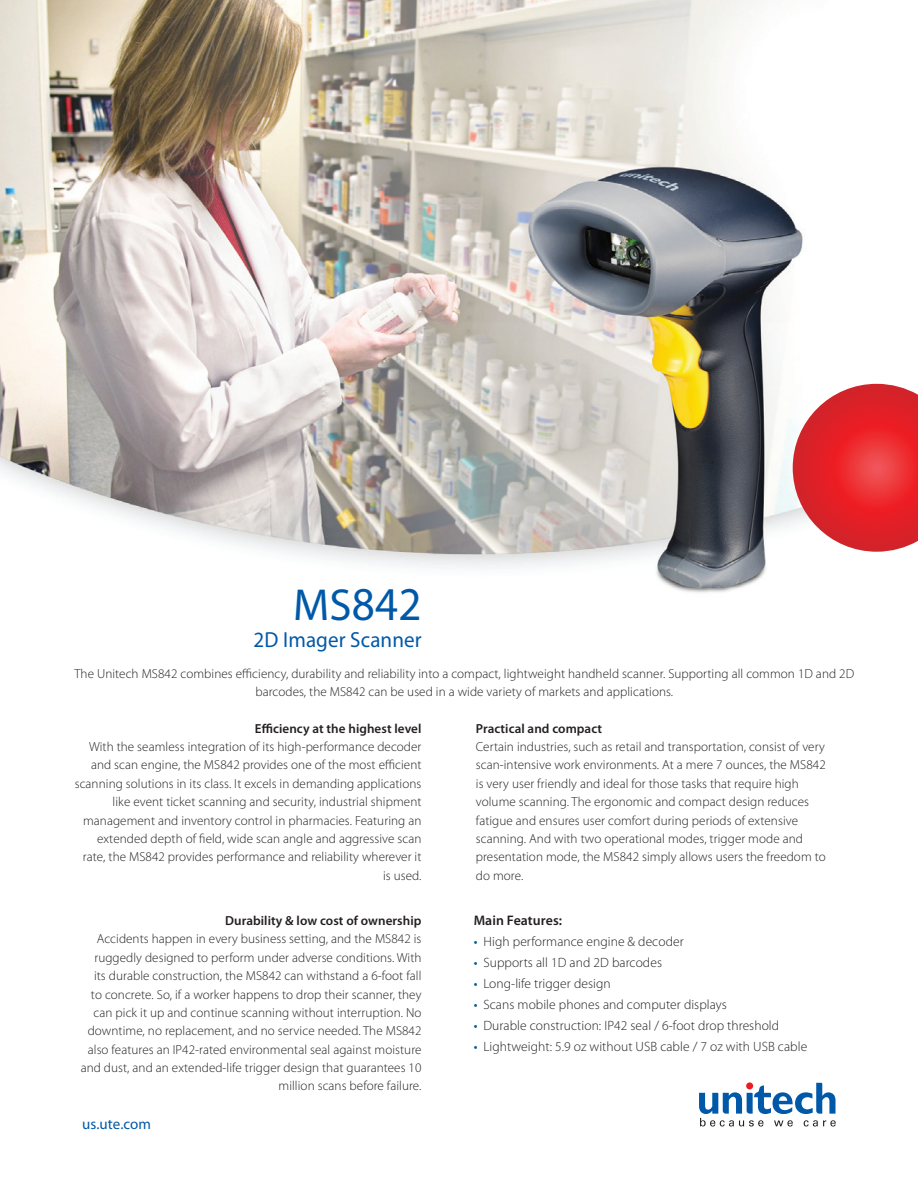
<style>
.page{position:relative;width:918px;height:1188px;background:#fff}
.page>*{position:absolute;margin:0;border:0;box-sizing:border-box;transform-origin:0 0}
.t1{font:47.25px "Myriad Pro";color:#0059a8;scale:.95 1}
.t2{font:21.9px "Myriad Pro";letter-spacing:.005em;color:#0059a8;scale:.96 1}
.t3{font:15px "Myriad Pro";letter-spacing:.005em;color:#0059a8}
.t4{font:600 13.8px "Myriad Pro";letter-spacing:.005em;color:#231f20}
.t5{font:300 13.5px "Myriad Pro";letter-spacing:.005em;color:#231f20}
.t6{font:300 13.2px/18.3px "Myriad Pro";letter-spacing:.005em;color:#231f20;text-align:right}
.t7{font:600 13.2px "Myriad Pro";letter-spacing:.005em;color:#231f20}
.s1{font-size:45px}
.s2{font-weight:400;color:#005595}
</style>
<div class="page">
<img style="left:0;top:0;width:882px;height:593px">
<svg style="left:699px;top:1083px;width:137px;height:44px"></svg>
<svg style="left:793px;top:384px;width:125px;height:168px"></svg>
<p class="t1" style="left:293px;top:575px;width:137px"><span class="s1">MS</span>842</p>
<p class="t2" style="left:254px;top:626px;width:177px">2D Imager Scanner</p>
<p class="t6" style="left:74px;top:664px;width:781px;text-align:center">The Unitech MS842 combines efficiency, durability and reliability into a compact, lightweight handheld scanner. Supporting all common 1D and 2D barcodes, the MS842 can be used in a wide variety of markets and applications.</p>
<p class="t7" style="left:476px;top:720px;width:128px">Practical and compact</p>
<p class="t6" style="left:476px;top:737px;width:351px;text-align:left">Certain industries, such as retail and transportation, consist of very scan-intensive work environments. At a mere 7 ounces, the MS842 is very user friendly and ideal for those tasks that require high volume scanning. The ergonomic and compact design reduces fatigue and ensures user comfort during periods of extensive scanning. And with two operational modes, trigger mode and presentation mode, the MS842 simply allows users the freedom to do more.</p>
<p class="t7" style="left:255px;top:720px;width:168px">Efficiency at the highest level</p>
<p class="t6" style="left:75px;top:737px;width:348px">With the seamless integration of its high-performance decoder and scan engine, the MS842 provides one of the most efficient scanning solutions in its class. It excels in demanding applications like event ticket scanning and security, industrial shipment management and inventory control in pharmacies. Featuring an extended depth of field, wide scan angle and aggressive scan rate, the MS842 provides performance and reliability wherever it is used.</p>
<p class="t7" style="left:225px;top:912px;width:198px">Durability &amp; low cost of ownership</p>
<p class="t6" style="left:81px;top:930px;width:342px">Accidents happen in every business setting, and the MS842 is ruggedly designed to perform under adverse conditions. With its durable construction, the MS842 can withstand a 6-foot fall to concrete. So, if a worker happens to drop their scanner, they can pick it up and continue scanning without interruption. No downtime, no replacement, and no service needed. The MS842 also features an IP42-rated environmental seal against moisture and dust, and an extended-life trigger design that guarantees 10 million scans before failure.</p>
<p class="t4" style="left:474px;top:912px;width:90px">Main Features:</p>
<p class="t5" style="left:474px;top:933px;width:211px"><span class="s2">•</span> High performance engine &amp; decoder</p>
<p class="t5" style="left:474px;top:954px;width:190px"><span class="s2">•</span> Supports all 1D and 2D barcodes</p>
<p class="t5" style="left:474px;top:975px;width:138px"><span class="s2">•</span> Long-life trigger design</p>
<p class="t5" style="left:474px;top:996px;width:255px"><span class="s2">•</span> Scans mobile phones and computer displays</p>
<p class="t5" style="left:474px;top:1017px;width:307px"><span class="s2">•</span> Durable construction: IP42 seal / 6-foot drop threshold</p>
<p class="t5" style="left:474px;top:1038px;width:335px"><span class="s2">•</span> Lightweight: 5.9 oz without USB cable / 7 oz with USB cable</p>
<p class="t3" style="left:82px;top:1115px;width:70px">us.ute.com</p>
</div>
